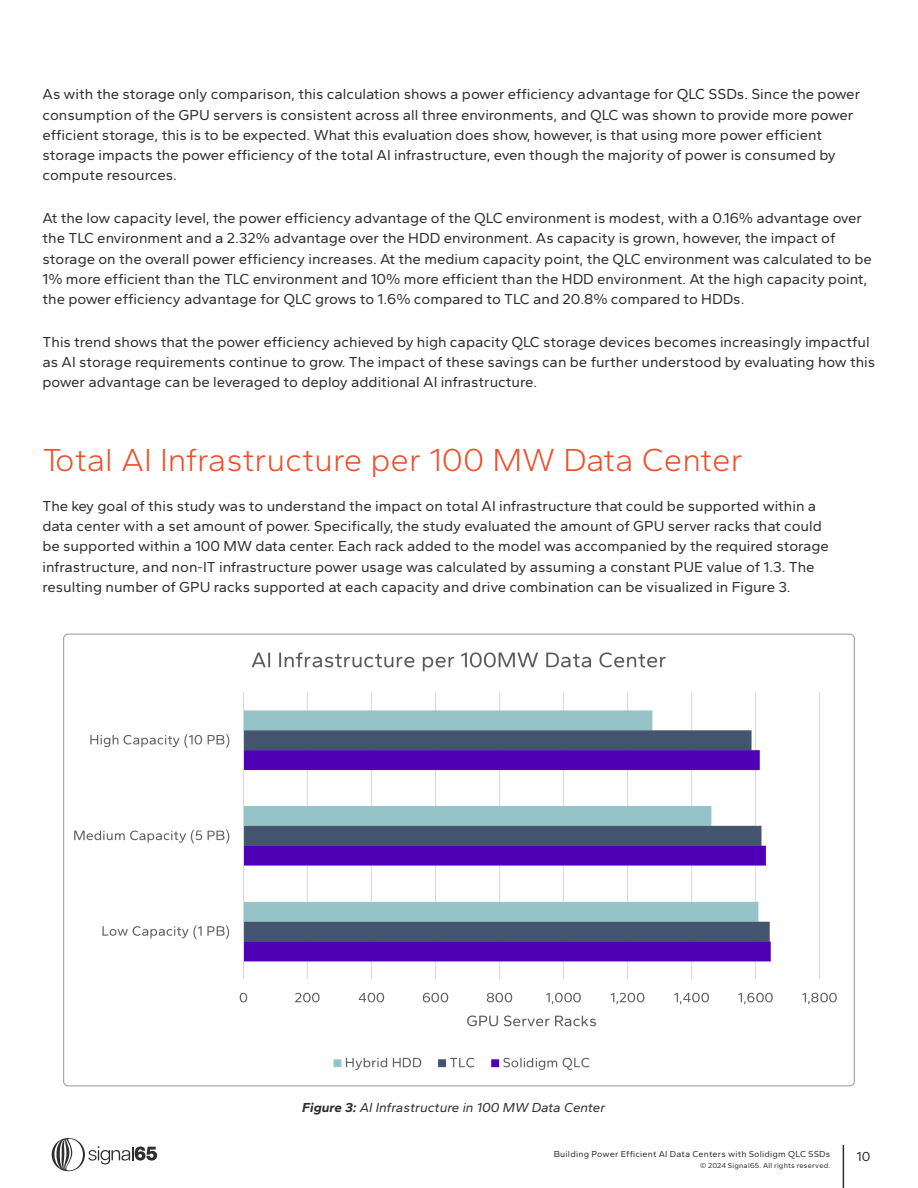
<style>
.page{position:relative;width:918px;height:1188px;background:#fff}
.page>*{position:absolute;margin:0;border:0;box-sizing:border-box;transform-origin:0 0}
.t1{font:300 33px "Gantari";color:#eb502c}
.t2{font:15px/20.2px "Gantari";color:#2f2f2f}
.t3{font:italic 13.5px "Gantari";color:#2f2f2f}
.t4{font:13.5px "Gantari";color:#2f2f2f}
.t5{font:9px "Gantari";letter-spacing:.025em;color:#2f2f2f}
.t6{font:7.5px "Gantari";letter-spacing:.025em;color:#2f2f2f}
.s1{font-weight:700}
</style>
<div class="page">
<svg style="left:52px;top:1138px;width:105px;height:33px"></svg>
<hr style="left:843px;top:1145px;width:1px;height:43px;background:#2f2f2f">
<img style="left:74px;top:652px;width:763px;height:418px">
<p class="t2" style="left:43px;top:84px;width:819px">As with the storage only comparison, this calculation shows a power efficiency advantage for QLC SSDs. Since the power consumption of the GPU servers is consistent across all three environments, and QLC was shown to provide more power efficient storage, this is to be expected. What this evaluation does show, however, is that using more power efficient storage impacts the power efficiency of the total AI infrastructure, even though the majority of power is consumed by compute resources.</p>
<p class="t2" style="left:43px;top:208px;width:831px">At the low capacity level, the power efficiency advantage of the QLC environment is modest, with a 0.16% advantage over the TLC environment and a 2.32% advantage over the HDD environment. As capacity is grown, however, the impact of storage on the overall power efficiency increases. At the medium capacity point, the QLC environment was calculated to be 1% more efficient than the TLC environment and 10% more efficient than the HDD environment. At the high capacity point, the power efficiency advantage for QLC grows to 1.6% compared to TLC and 20.8% compared to HDDs.</p>
<p class="t2" style="left:43px;top:331px;width:834px">This trend shows that the power efficiency achieved by high capacity QLC storage devices becomes increasingly impactful as AI storage requirements continue to grow. The impact of these savings can be further understood by evaluating how this power advantage can be leveraged to deploy additional AI infrastructure.</p>
<h1 class="t1" style="left:42px;top:439px;width:702px">Total AI Infrastructure per 100 MW Data Center</h1>
<p class="t2" style="left:42px;top:495px;width:788px">The key goal of this study was to understand the impact on total AI infrastructure that could be supported within a data center with a set amount of power. Specifically, the study evaluated the amount of GPU server racks that could be supported within a 100 MW data center. Each rack added to the model was accompanied by the required storage infrastructure, and non-IT infrastructure power usage was calculated by assuming a constant PUE value of 1.3. The resulting number of GPU racks supported at each capacity and drive combination can be visualized in Figure 3.</p>
<p class="t3" style="left:302px;top:1099px;width:305px"><span class="s1">Figure 3:</span> AI Infrastructure in 100 MW Data Center</p>
<p class="t5" style="left:554px;top:1148px;width:278px">Building Power Efficient AI Data Centers with Solidigm QLC SSDs</p>
<p class="t4" style="left:856px;top:1148px;width:16px">10</p>
<p class="t6" style="left:700px;top:1161px;width:132px">© 2024 Signal65. All rights reserved.</p>
</div>
